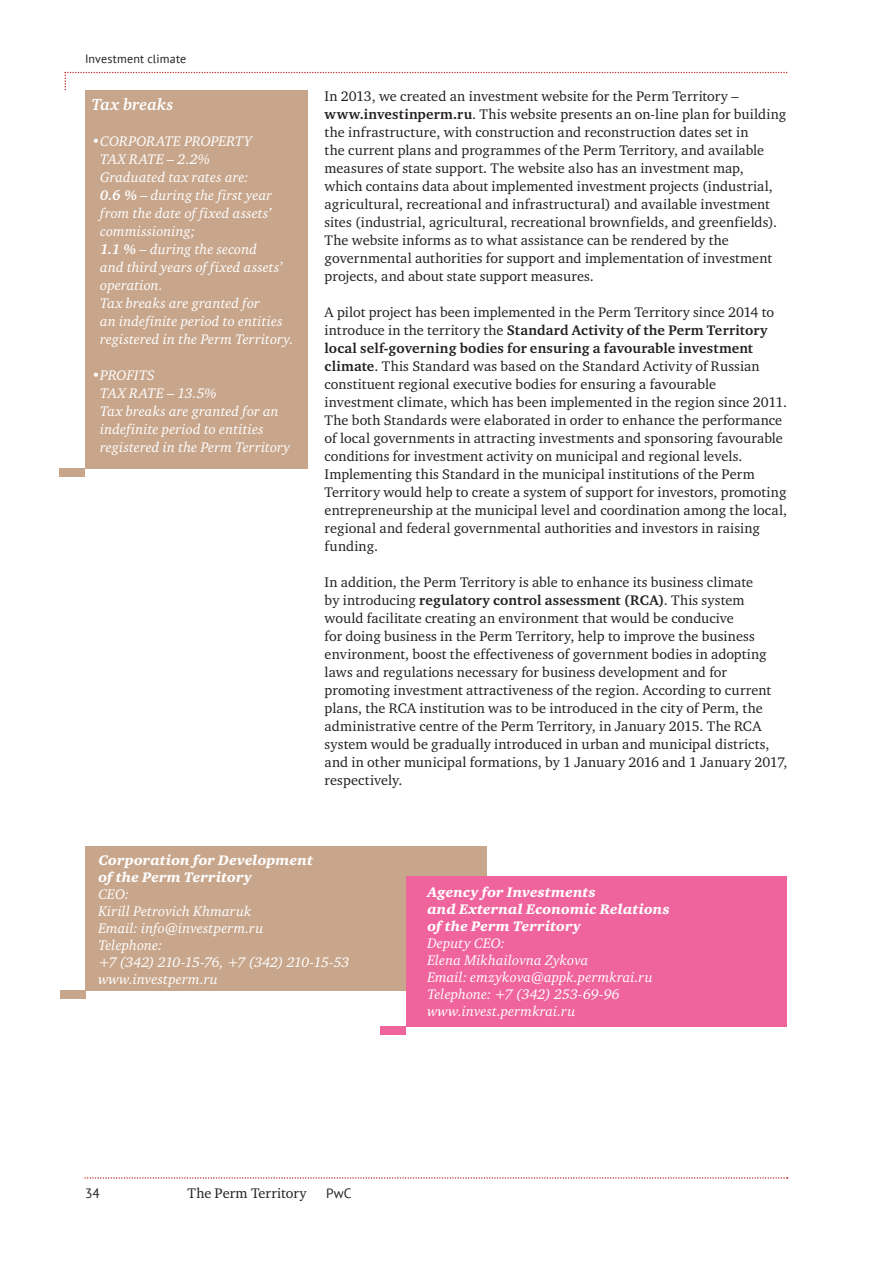
<style>
.page{position:relative;width:893px;height:1263px;background:#fff}
.page>*{position:absolute;margin:0;border:0;box-sizing:border-box;transform-origin:0 0}
.t1{font:italic 700 16.5px "Charter C";letter-spacing:.005em;color:#fff}
.t2{font:14.25px/18px "Charter C";letter-spacing:.005em;color:#231f20}
.t3{font:italic 14.25px/18px "Charter C";letter-spacing:.005em;color:#fff}
.t4{font:italic 14.25px/17.1px "Charter Black C";letter-spacing:.01em;color:#fff}
.t5{font:13.5px "PT Sans";color:#231f20}
.t6{font:12px "PT Sans";letter-spacing:.015em;color:#231f20}
.s1{font-weight:700}
</style>
<div class="page">
<svg style="left:85px;top:1177px;width:703px;height:2px"></svg>
<svg style="left:65px;top:72px;width:723px;height:18px"></svg>
<div style="left:85px;top:846px;width:402px;height:144px;background:#c8a68c"></div>
<div style="left:60px;top:990px;width:25px;height:9px;background:#c8a68c"></div>
<div style="left:85px;top:90px;width:223px;height:378px;background:#c8a68c"></div>
<div style="left:60px;top:468px;width:25px;height:9px;background:#c8a68c"></div>
<div style="left:406px;top:876px;width:381px;height:150px;background:#f0649d"></div>
<div style="left:380px;top:1026px;width:26px;height:9px;background:#f0649d"></div>
<p class="t6" style="left:85px;top:52px;width:103px">Investment climate</p>
<p class="t1" style="left:92px;top:99px;width:83px">Tax breaks</p>
<p class="t3" style="left:100px;top:134px;width:195px;text-indent:-9px">• CORPORATE PROPERTY<br>TAX RATE – 2.2%<br>Graduated tax rates are:<br><span class="s1">0.6 %</span> – during the first year from the date of fixed assets’ commissioning;<br><span class="s1">1.1 %</span> – during the second<br>and third years of fixed assets’ operation.<br>Tax breaks are granted for<br>an indefinite period to entities registered in the Perm Territory.</p>
<p class="t3" style="left:100px;top:368px;width:192px;text-indent:-9px">• PROFITS<br>TAX RATE – 13.5%<br>Tax breaks are granted for an indefinite period to entities registered in the Perm Territory</p>
<p class="t2" style="left:325px;top:89px;width:463px">In 2013, we created an investment website for the Perm Territory – <span class="s1">www.investinperm.ru</span>. This website presents an on-line plan for building the infrastructure, with construction and reconstruction dates set in<br>the current plans and programmes of the Perm Territory, and available measures of state support. The website also has an investment map,<br>which contains data about implemented investment projects (industrial, agricultural, recreational and infrastructural) and available investment sites (industrial, agricultural, recreational brownfields, and greenfields).<br>The website informs as to what assistance can be rendered by the governmental authorities for support and implementation of investment projects, and about state support measures.</p>
<p class="t2" style="left:325px;top:305px;width:464px">A pilot project has been implemented in the Perm Territory since 2014 to introduce in the territory the <span class="s1">Standard Activity of the Perm Territory local self-governing bodies for ensuring a favourable investment climate</span>. This Standard was based on the Standard Activity of Russian constituent regional executive bodies for ensuring a favourable investment climate, which has been implemented in the region since 2011.<br>The both Standards were elaborated in order to enhance the performance of local governments in attracting investments and sponsoring favourable conditions for investment activity on municipal and regional levels.<br>Implementing this Standard in the municipal institutions of the Perm Territory would help to create a system of support for investors, promoting entrepreneurship at the municipal level and coordination among the local, regional and federal governmental authorities and investors in raising funding.</p>
<p class="t2" style="left:325px;top:575px;width:464px">In addition, the Perm Territory is able to enhance its business climate<br>by introducing <span class="s1">regulatory control assessment (RCA)</span>. This system<br>would facilitate creating an environment that would be conducive<br>for doing business in the Perm Territory, help to improve the business environment, boost the effectiveness of government bodies in adopting laws and regulations necessary for business development and for promoting investment attractiveness of the region. According to current plans, the RCA institution was to be introduced in the city of Perm, the administrative centre of the Perm Territory, in January 2015. The RCA system would be gradually introduced in urban and municipal districts, and in other municipal formations, by 1 January 2016 and 1 January 2017, respectively.</p>
<p class="t4" style="left:98px;top:852px;width:216px">Corporation for Development of the Perm Territory</p>
<p class="t3" style="left:98px;top:887px;width:253px;line-height:17.1px">CEO:<br>Kirill Petrovich Khmaruk<br>Email: info@investperm.ru<br>Telephone:<br>+7 (342) 210-15-76, +7 (342) 210-15-53 www.investperm.ru</p>
<p class="t5" style="left:85px;top:1185px;width:16px">34</p>
<p class="t2" style="left:187px;top:1186px;width:121px">The Perm Territory</p>
<p class="t5" style="left:326px;top:1185px;width:27px">PwC</p>
<p class="t4" style="left:427px;top:884px;width:244px">Agency for Investments<br>and External Economic Relations of the Perm Territory</p>
<p class="t3" style="left:427px;top:936px;width:227px;line-height:17.1px">Deputy CEO:<br>Elena Mikhailovna Zykova<br>Email: emzykova@appk.permkrai.ru<br>Telephone: +7 (342) 253-69-96 www.invest.permkrai.ru</p>
</div>
